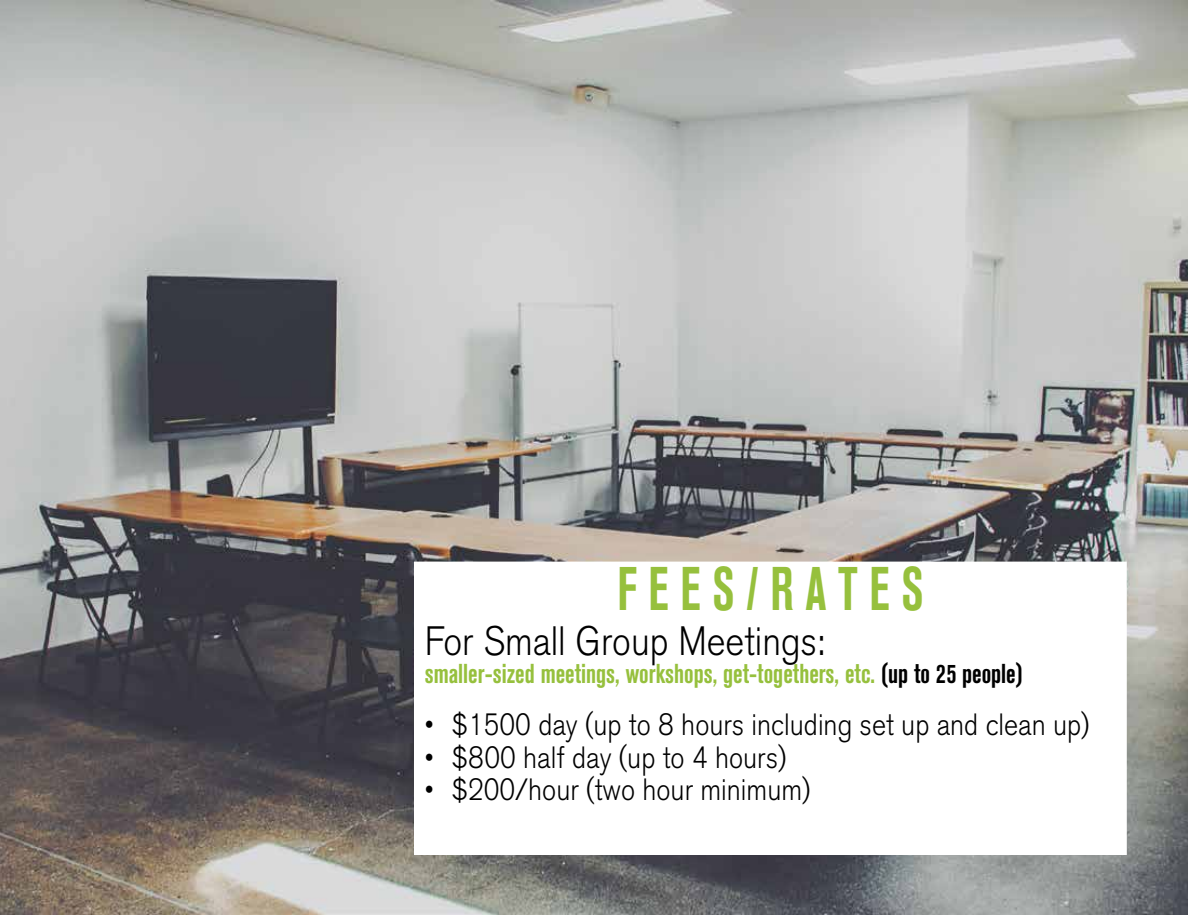
<style>
.page{position:relative;width:1188px;height:918px;background:#fff}
.page>*{position:absolute;margin:0;border:0;box-sizing:border-box;transform-origin:0 0}
.t1{font:700 condensed 60.9px "Akzidenz Grotesk BE";color:#96c03d;scale:.79 1}
.t2{font:300 40.65px "Akzidenz Grotesk BE";color:#000;scale:.88 1}
.t3{font:300 30.45px "Akzidenz Grotesk BE";color:#000;scale:.88 1}
.t4{font:700 condensed 27.15px "Akzidenz Grotesk BE";color:#96c03d;scale:.88 1}
.s1{color:#000}
</style>
<div class="page">
<img style="left:0;top:0;width:1188px;height:914px">
<div style="left:414px;top:562px;width:713px;height:293px;background:#fff"></div>
<h1 class="t1" style="left:617px;top:554px;width:389px">F E E S / R A T E S</h1>
<h2 class="t2" style="left:425px;top:618px;width:456px">For Small Group Meetings:</h2>
<p class="t4" style="left:425px;top:659px;width:681px">smaller-sized meetings, workshops, get-togethers, etc. <span class="s1">(up to 25 people)</span></p>
<p class="t3" style="left:425px;top:708px;width:757px">• $1500 day (up to 8 hours including set up and clean up)</p>
<p class="t3" style="left:425px;top:740px;width:413px">• $800 half day (up to 4 hours)</p>
<p class="t3" style="left:425px;top:773px;width:440px">• $200/hour (two hour minimum)</p>
</div>
